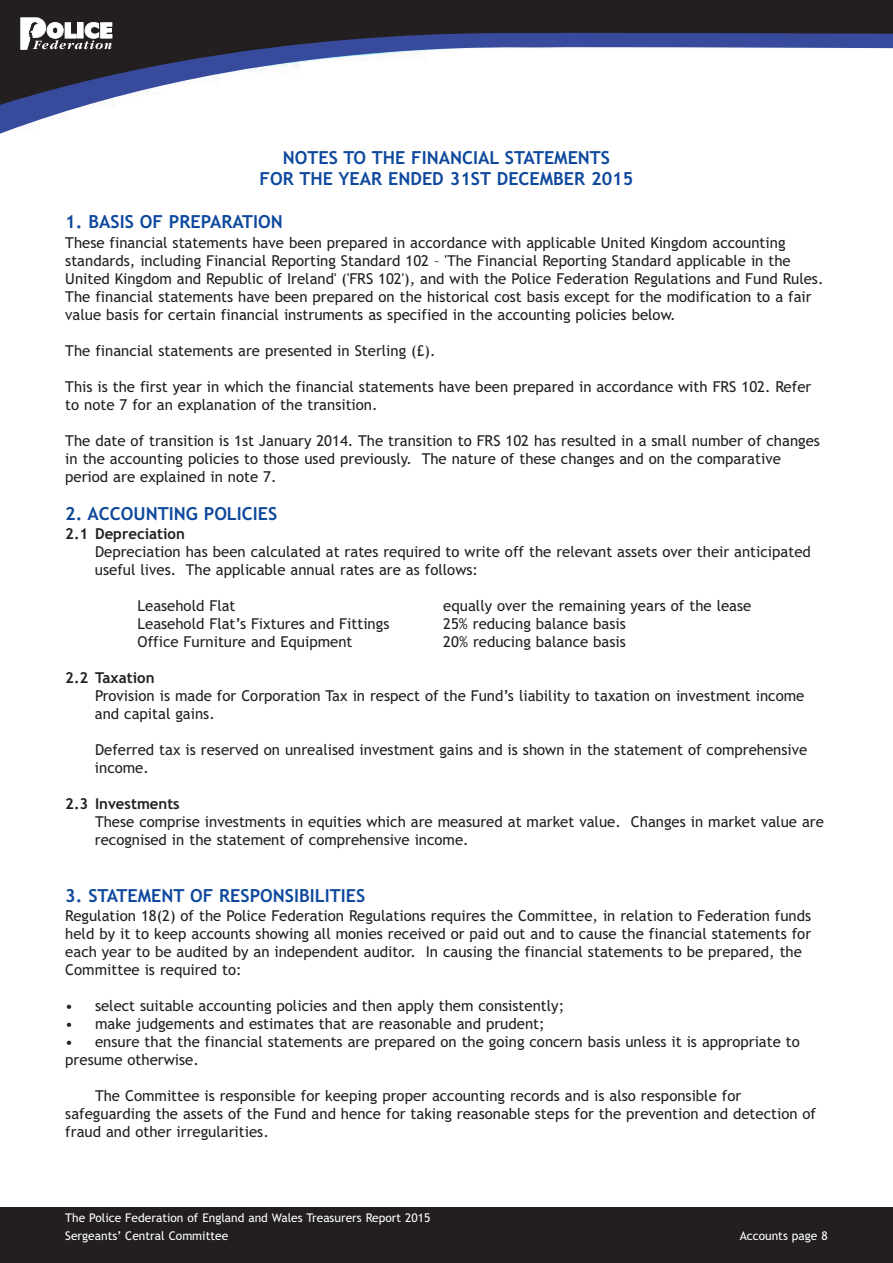
<style>
.page{position:relative;width:893px;height:1263px;background:#fff}
.page>*{position:absolute;margin:0;border:0;box-sizing:border-box;transform-origin:0 0}
.t1{font:700 18px/21.6px "Trebuchet MS";color:#0f499d;text-align:center}
.t2{font:15px/18px "Trebuchet MS";color:#231f20}
.t3{font:700 15px "Trebuchet MS";color:#231f20}
.t4{font:12px/18px "Trebuchet MS";color:#fff}
</style>
<div class="page">
<div style="left:0;top:1208px;width:893px;height:55px;background:#231f20"></div>
<svg style="left:0;top:113px;width:68px;height:21px"></svg>
<svg style="left:0;top:0;width:893px;height:113px"></svg>
<svg style="left:21px;top:18px;width:91px;height:31px"></svg>
<p class="t1" style="left:260px;top:147px;width:375px">NOTES TO THE FINANCIAL STATEMENTS<br>FOR THE YEAR ENDED 31ST DECEMBER 2015</p>
<p class="t1" style="left:65px;top:211px;width:219px">1. BASIS OF PREPARATION</p>
<p class="t2" style="left:65px;top:234px;width:760px">These financial statements have been prepared in accordance with applicable United Kingdom accounting standards, including Financial Reporting Standard 102 – 'The Financial Reporting Standard applicable in the United Kingdom and Republic of Ireland' ('FRS 102'), and with the Police Federation Regulations and Fund Rules.<br>The financial statements have been prepared on the historical cost basis except for the modification to a fair value basis for certain financial instruments as specified in the accounting policies below.</p>
<p class="t2" style="left:65px;top:342px;width:372px">The financial statements are presented in Sterling (£).</p>
<p class="t2" style="left:65px;top:378px;width:748px">This is the first year in which the financial statements have been prepared in accordance with FRS 102. Refer to note 7 for an explanation of the transition.</p>
<p class="t2" style="left:65px;top:432px;width:756px">The date of transition is 1st January 2014. The transition to FRS 102 has resulted in a small number of changes in the accounting policies to those used previously. The nature of these changes and on the comparative period are explained in note 7.</p>
<p class="t1" style="left:65px;top:503px;width:214px">2. ACCOUNTING POLICIES</p>
<p class="t3" style="left:65px;top:525px;width:121px">2.1 Depreciation</p>
<p class="t2" style="left:95px;top:543px;width:717px">Depreciation has been calculated at rates required to write off the relevant assets over their anticipated useful lives. The applicable annual rates are as follows:</p>
<p class="t2" style="left:138px;top:597px;width:99px">Leasehold Flat</p>
<p class="t2" style="left:443px;top:597px;width:310px">equally over the remaining years of the lease</p>
<p class="t2" style="left:138px;top:615px;width:253px">Leasehold Flat’s Fixtures and Fittings</p>
<p class="t2" style="left:443px;top:615px;width:184px">25% reducing balance basis</p>
<p class="t2" style="left:138px;top:633px;width:216px">Office Furniture and Equipment</p>
<p class="t2" style="left:443px;top:633px;width:184px">20% reducing balance basis</p>
<p class="t3" style="left:65px;top:669px;width:91px">2.2 Taxation</p>
<p class="t2" style="left:95px;top:687px;width:711px">Provision is made for Corporation Tax in respect of the Fund’s liability to taxation on investment income and capital gains.</p>
<p class="t2" style="left:95px;top:741px;width:714px">Deferred tax is reserved on unrealised investment gains and is shown in the statement of comprehensive income.</p>
<p class="t3" style="left:65px;top:795px;width:116px">2.3 Investments</p>
<p class="t2" style="left:95px;top:813px;width:730px">These comprise investments in equities which are measured at market value. Changes in market value are recognised in the statement of comprehensive income.</p>
<p class="t1" style="left:65px;top:885px;width:301px">3. STATEMENT OF RESPONSIBILITIES</p>
<p class="t2" style="left:65px;top:907px;width:747px">Regulation 18(2) of the Police Federation Regulations requires the Committee, in relation to Federation funds held by it to keep accounts showing all monies received or paid out and to cause the financial statements for each year to be audited by an independent auditor. In causing the financial statements to be prepared, the Committee is required to:</p>
<p class="t2" style="left:65px;top:997px;width:500px">• select suitable accounting policies and then apply them consistently;</p>
<p class="t2" style="left:65px;top:1015px;width:481px">• make judgements and estimates that are reasonable and prudent;</p>
<p class="t2" style="left:65px;top:1033px;width:736px">• ensure that the financial statements are prepared on the going concern basis unless it is appropriate to presume otherwise.</p>
<p class="t2" style="left:65px;top:1087px;width:752px;text-indent:30px">The Committee is responsible for keeping proper accounting records and is also responsible for safeguarding the assets of the Fund and hence for taking reasonable steps for the prevention and detection of fraud and other irregularities.</p>
<p class="t4" style="left:65px;top:1209px;width:367px">The Police Federation of England and Wales Treasurers Report 2015<br>Sergeants’ Central Committee</p>
<p class="t4" style="left:740px;top:1227px;width:89px">Accounts page 8</p>
</div>
